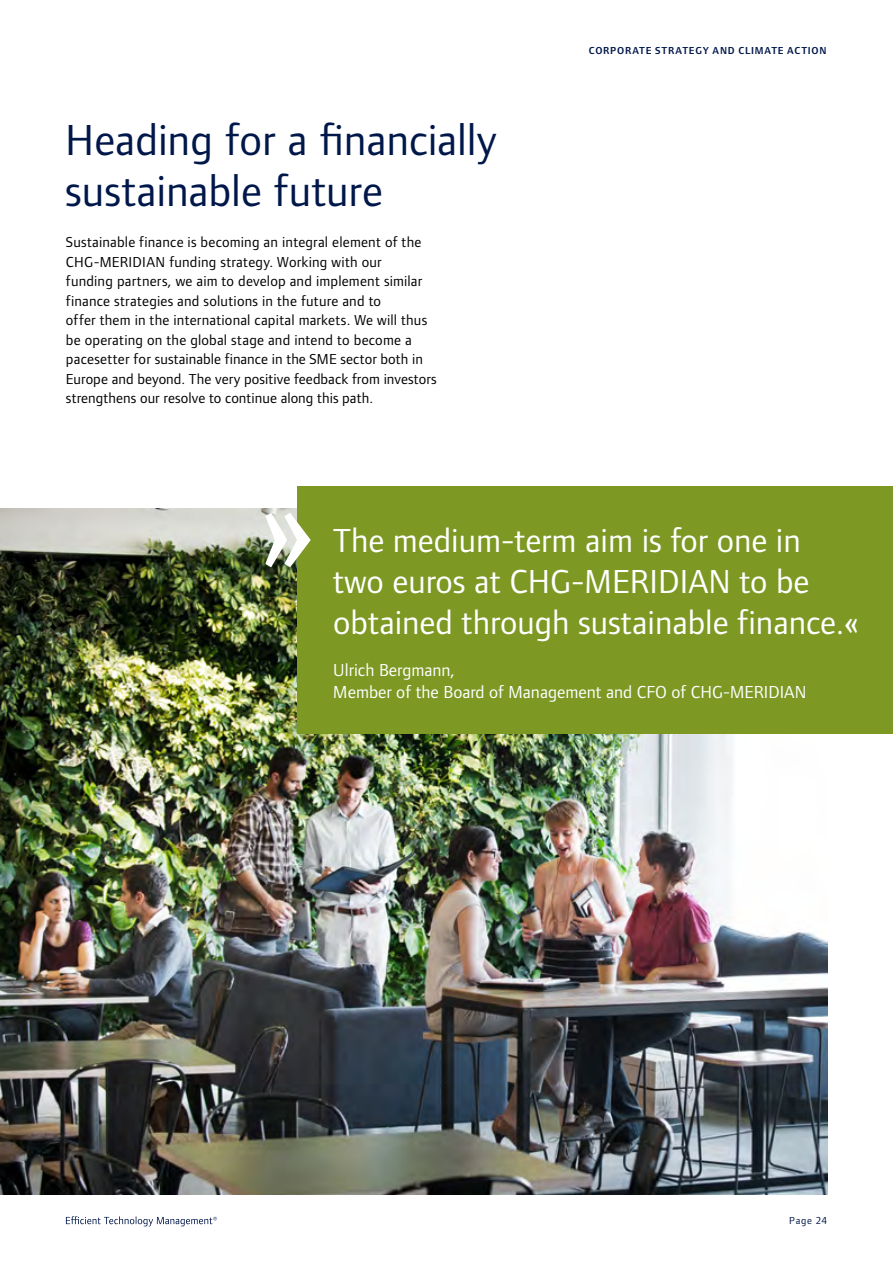
<style>
.page{position:relative;width:893px;height:1263px;background:#fff}
.page>*{position:absolute;margin:0;border:0;box-sizing:border-box;transform-origin:0 0}
.t1{font:45px/51px "Foundry Form Sans OT2";color:#00174a}
.t2{font:34.5px/41.4px "Foundry Form Sans OT2";color:#fff}
.t3{font:18px/21.6px "Foundry Form Sans OT2";color:#fff}
.t4{font:15px/19.5px "Foundry Form Sans OT2";letter-spacing:.01em;color:#000}
.t5{font:600 10.5px "Foundry Form Sans OT2";letter-spacing:.075em;color:#00174a}
.t6{font:10.5px "Foundry Form Sans OT2";letter-spacing:.07em;color:#00174a}
</style>
<div class="page">
<svg style="left:66px;top:1216px;width:151px;height:10px"></svg>
<img style="left:0;top:508px;width:827px;height:687px">
<div style="left:298px;top:486px;width:595px;height:247px;background:#7d9823"></div>
<svg style="left:265px;top:513px;width:46px;height:54px"></svg>
<h1 class="t1" style="left:65px;top:112px;width:433px">Heading for a financially sustainable future</h1>
<p class="t4" style="left:66px;top:232px;width:372px">Sustainable finance is becoming an integral element of the CHG-MERIDIAN funding strategy. Working with our<br>funding partners, we aim to develop and implement similar finance strategies and solutions in the future and to<br>offer them in the international capital markets. We will thus be operating on the global stage and intend to become a pacesetter for sustainable finance in the SME sector both in Europe and beyond. The very positive feedback from investors strengthens our resolve to continue along this path.</p>
<p class="t5" style="left:589px;top:43px;width:239px">CORPORATE STRATEGY AND CLIMATE ACTION</p>
<h2 class="t2" style="left:333px;top:517px;width:527px">The medium-term aim is for one in two euros at CHG-MERIDIAN to be obtained through sustainable finance.«</h2>
<p class="t3" style="left:333px;top:658px;width:475px">Ulrich Bergmann,<br>Member of the Board of Management and CFO of CHG-MERIDIAN</p>
<p class="t6" style="left:789px;top:1213px;width:39px">Page 24</p>
</div>
